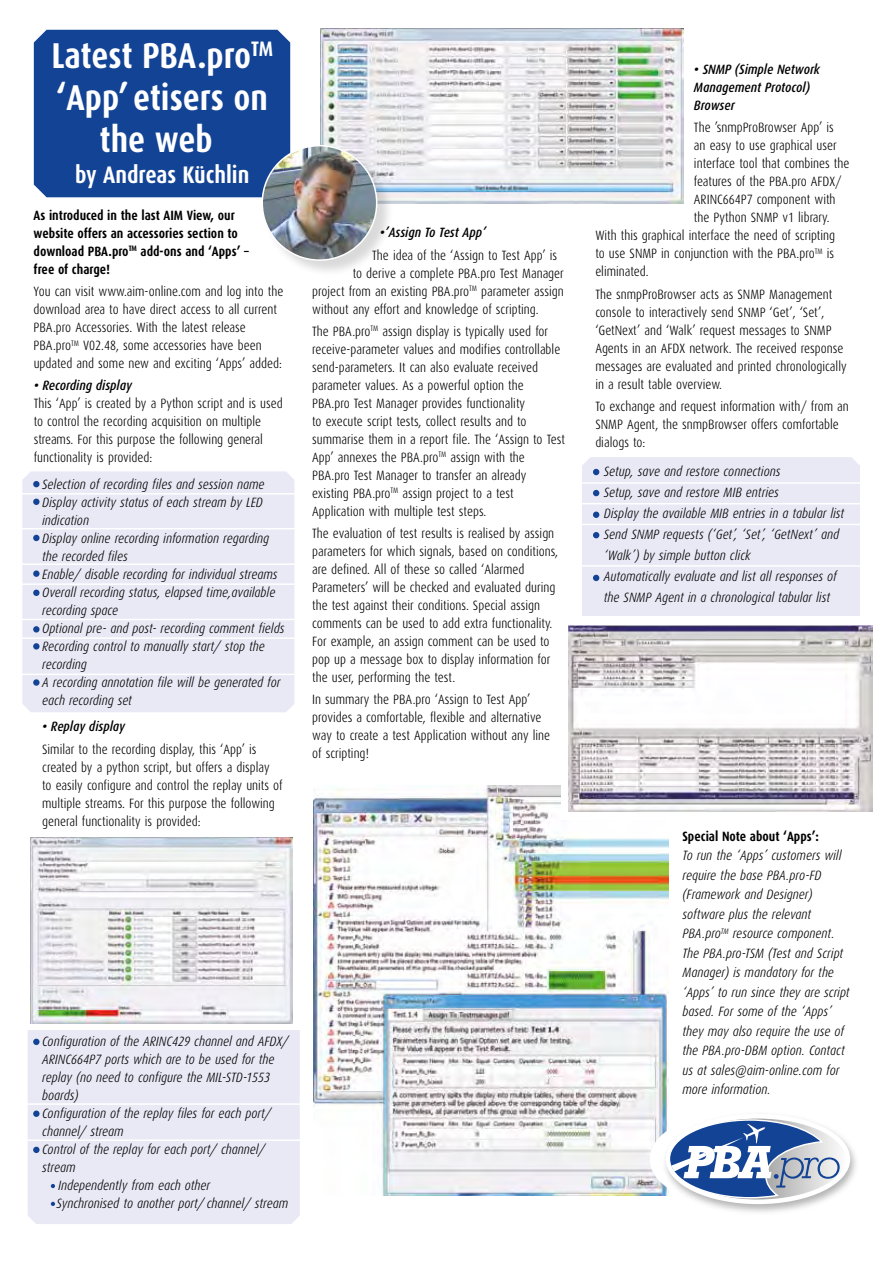
<style>
.page{position:relative;width:893px;height:1263px;background:#fff}
.page>*{position:absolute;margin:0;border:0;box-sizing:border-box;transform-origin:0 0}
.t1{font:700 36px/42px "Dax Condensed";color:#fff;text-align:center}
.t2{font:700 24px "Dax Condensed";color:#fff}
.t3{font:300 13.5px/18px "Dax Condensed";color:#000}
.t4{font:italic 300 13.5px/18px "Dax Condensed";color:#000}
.t5{font:700 13.5px/18px "Dax Condensed";color:#000}
.t6{font:italic 500 13.5px/18px "Dax Condensed";color:#000}
</style>
<div class="page">
<div style="left:582px;top:457px;width:278px;height:159px;background:#e9e9f6"></div>
<svg style="left:593px;top:490px;width:6px;height:6px"></svg>
<svg style="left:593px;top:512px;width:6px;height:6px"></svg>
<svg style="left:593px;top:575px;width:6px;height:6px"></svg>
<svg style="left:593px;top:532px;width:6px;height:6px"></svg>
<svg style="left:593px;top:469px;width:6px;height:6px"></svg>
<div style="left:28px;top:1030px;width:272px;height:194px;background:#e9e9f6"></div>
<div style="left:33px;top:1039px;width:7px;height:6px;background:#134395;border-radius:50%"></div>
<div style="left:33px;top:1110px;width:7px;height:7px;background:#134395;border-radius:50%"></div>
<div style="left:33px;top:1147px;width:7px;height:6px;background:#134395;border-radius:50%"></div>
<img style="left:320px;top:28px;width:363px;height:175px">
<div style="left:22px;top:471px;width:272px;height:241px;background:#e9e9f6"></div>
<hr style="left:576px;top:482px;width:295px;height:2px;background:#fff">
<hr style="left:576px;top:503px;width:295px;height:1px;background:#fff">
<hr style="left:576px;top:524px;width:295px;height:1px;background:#fff">
<hr style="left:576px;top:565px;width:295px;height:2px;background:#fff">
<hr style="left:22px;top:1103px;width:280px;height:2px;background:#fff">
<hr style="left:22px;top:1139px;width:280px;height:2px;background:#fff">
<hr style="left:19px;top:493px;width:281px;height:2px;background:#fff">
<hr style="left:19px;top:528px;width:281px;height:1px;background:#fff">
<hr style="left:19px;top:563px;width:281px;height:2px;background:#fff">
<hr style="left:19px;top:619px;width:281px;height:1px;background:#fff">
<hr style="left:19px;top:637px;width:281px;height:2px;background:#fff">
<hr style="left:19px;top:674px;width:281px;height:1px;background:#fff">
<hr style="left:19px;top:583px;width:281px;height:2px;background:#fff">
<div style="left:34px;top:30px;width:256px;height:167px;background:#134395"></div>
<img style="left:31px;top:837px;width:261px;height:187px">
<img style="left:313px;top:786px;width:355px;height:410px">
<div style="left:262px;top:145px;width:132px;height:132px;background:#000;opacity:.15"></div>
<img style="left:262px;top:146px;width:115px;height:114px;border-radius:57px">
<div style="left:261px;top:145px;width:116px;height:116px;border:2px solid #fff;border-radius:50%"></div>
<div style="left:649px;top:1106px;width:221px;height:106px;background:#fff;border-radius:50%"></div>
<img style="left:658px;top:1109px;width:198px;height:104px">
<svg style="left:668px;top:1116px;width:180px;height:86px"></svg>
<svg style="left:51px;top:1184px;width:4px;height:4px"></svg>
<svg style="left:51px;top:1202px;width:4px;height:4px"></svg>
<div style="left:561px;top:617px;width:323px;height:203px;background:#fff"></div>
<img style="left:569px;top:625px;width:303px;height:186px">
<div style="left:33px;top:481px;width:7px;height:6px;background:#134395;border-radius:50%"></div>
<div style="left:33px;top:499px;width:7px;height:6px;background:#134395;border-radius:50%"></div>
<div style="left:33px;top:535px;width:7px;height:6px;background:#134395;border-radius:50%"></div>
<div style="left:33px;top:570px;width:7px;height:7px;background:#134395;border-radius:50%"></div>
<div style="left:33px;top:590px;width:7px;height:6px;background:#134395;border-radius:50%"></div>
<div style="left:33px;top:626px;width:7px;height:6px;background:#134395;border-radius:50%"></div>
<div style="left:33px;top:643px;width:7px;height:6px;background:#134395;border-radius:50%"></div>
<svg style="left:33px;top:679px;width:7px;height:7px"></svg>
<h1 class="t1" style="left:51px;top:35px;width:223px">Latest PBA.pro<sup>TM </sup>‘App’ etisers on the web</h1>
<h2 class="t2" style="left:75px;top:162px;width:176px">by Andreas Küchlin</h2>
<p class="t5" style="left:34px;top:206px;width:217px">As introduced in the last AIM View, our website offers an accessories section to download PBA.pro<sup>TM</sup> add-ons and ‘Apps’ – free of charge!</p>
<p class="t3" style="left:34px;top:283px;width:251px">You can visit www.aim-online.com and log into the download area to have direct access to all current PBA.pro Accessories. With the latest release PBA.pro<sup>TM</sup> V02.48, some accessories have been updated and some new and exciting ‘Apps’ added:</p>
<p class="t6" style="left:34px;top:377px;width:100px">• Recording display</p>
<p class="t3" style="left:34px;top:395px;width:251px">This ‘App’ is created by a Python script and is used to control the recording acquisition on multiple streams. For this purpose the following general functionality is provided:</p>
<p class="t4" style="left:42px;top:475px;width:244px">Selection of recording files and session name Display activity status of each stream by LED indication<br>Display online recording information regarding the recorded files<br>Enable/ disable recording for individual streams Overall recording status, elapsed time,available recording space<br>Optional pre- and post- recording comment fields Recording control to manually start/ stop the recording<br>A recording annotation file will be generated for each recording set</p>
<p class="t6" style="left:42px;top:718px;width:84px">• Replay display</p>
<p class="t3" style="left:42px;top:740px;width:242px">Similar to the recording display, this ‘App’ is created by a python script, but offers a display<br>to easily configure and control the replay units of multiple streams. For this purpose the following general functionality is provided:</p>
<p class="t6" style="left:380px;top:224px;width:108px">•’Assign To Test App’</p>
<p class="t3" style="left:372px;top:246px;width:187px">The idea of the ‘Assign to Test App’ is</p>
<p class="t3" style="left:353px;top:264px;width:213px">to derive a complete PBA.pro Test Manager</p>
<p class="t3" style="left:312px;top:282px;width:253px">project from an existing PBA.pro<sup>TM</sup> parameter assign</p>
<p class="t3" style="left:312px;top:300px;width:228px">without any effort and knowledge of scripting.</p>
<p class="t3" style="left:312px;top:322px;width:254px">The PBA.pro<sup>TM</sup> assign display is typically used for receive-parameter values and modifies controllable send-parameters. It can also evaluate received parameter values. As a powerful option the<br>PBA.pro Test Manager provides functionality<br>to execute script tests, collect results and to summarise them in a report file. The ‘Assign to Test App’ annexes the PBA.pro<sup>TM</sup> assign with the PBA.pro Test Manager to transfer an already existing PBA.pro<sup>TM</sup> assign project to a test Application with multiple test steps.</p>
<p class="t3" style="left:312px;top:525px;width:248px">The evaluation of test results is realised by assign parameters for which signals, based on conditions, are defined. All of these so called ‘Alarmed Parameters’ will be checked and evaluated during the test against their conditions. Special assign comments can be used to add extra functionality.<br>For example, an assign comment can be used to pop up a message box to display information for the user, performing the test.</p>
<p class="t3" style="left:312px;top:691px;width:240px">In summary the PBA.pro ‘Assign to Test App’ provides a comfortable, flexible and alternative way to create a test Application without any line of scripting!</p>
<p class="t4" style="left:42px;top:1032px;width:248px">Configuration of the ARINC429 channel and AFDX/</p>
<p class="t4" style="left:42px;top:1050px;width:234px">ARINC664P7 ports which are to be used for the</p>
<p class="t4" style="left:42px;top:1068px;width:229px">replay (no need to configure the MIL-STD-1553</p>
<p class="t4" style="left:42px;top:1086px;width:38px">boards)</p>
<p class="t4" style="left:42px;top:1104px;width:231px">Configuration of the replay files for each port/</p>
<p class="t4" style="left:42px;top:1122px;width:83px">channel/ stream</p>
<p class="t4" style="left:42px;top:1140px;width:225px">Control of the replay for each port/ channel/</p>
<p class="t4" style="left:42px;top:1158px;width:35px">stream</p>
<p class="t4" style="left:58px;top:1176px;width:153px">Independently from each other</p>
<p class="t4" style="left:57px;top:1194px;width:233px">Synchronised to another port/ channel/ stream</p>
<p class="t6" style="left:694px;top:61px;width:127px">• SNMP (Simple Network<br>Management Protocol)<br>Browser</p>
<p class="t3" style="left:694px;top:119px;width:141px">The ’snmpProBrowser App’ is</p>
<p class="t3" style="left:694px;top:137px;width:144px">an easy to use graphical user</p>
<p class="t3" style="left:694px;top:155px;width:157px">interface tool that combines the</p>
<p class="t3" style="left:694px;top:173px;width:149px">features of the PBA.pro AFDX/</p>
<p class="t3" style="left:694px;top:191px;width:143px">ARINC664P7 component with</p>
<p class="t3" style="left:694px;top:209px;width:137px">the Python SNMP v1 library.</p>
<p class="t3" style="left:595px;top:227px;width:241px">With this graphical interface the need of scripting</p>
<p class="t3" style="left:595px;top:245px;width:240px">to use SNMP in conjunction with the PBA.pro<sup>TM</sup> is</p>
<p class="t3" style="left:595px;top:263px;width:55px">eliminated.</p>
<p class="t3" style="left:595px;top:285px;width:253px">The snmpProBrowser acts as SNMP Management console to interactively send SNMP ‘Get’, ‘Set’, ‘GetNext’ and ‘Walk’ request messages to SNMP Agents in an AFDX network. The received response messages are evaluated and printed chronologically in a result table overview.</p>
<p class="t3" style="left:595px;top:397px;width:255px">To exchange and request information with/ from an<br>SNMP Agent, the snmpBrowser offers comfortable dialogs to:</p>
<p class="t4" style="left:604px;top:461px;width:242px;line-height:21px">Setup, save and restore connections<br>Setup, save and restore MIB entries<br>Display the available MIB entries in a tabular list Send SNMP requests (‘Get’, ‘Set’, ‘GetNext’ and ‘Walk’) by simple button click<br>Automatically evaluate and list all responses of the SNMP Agent in a chronological tabular list</p>
<p class="t5" style="left:682px;top:827px;width:138px">Special Note about ‘Apps’:</p>
<p class="t4" style="left:682px;top:846px;width:169px;line-height:19.5px">To run the ‘Apps’ customers will require the base PBA.pro-FD (Framework and Designer) software plus the relevant<br>PBA.pro<sup>TM</sup> resource component.<br>The PBA.pro-TSM (Test and Script<br>Manager) is mandatory for the ‘Apps’ to run since they are script based. For some of the ‘Apps’ they may also require the use of the PBA.pro-DBM option. Contact us at sales@aim-online.com for more information.</p>
</div>
